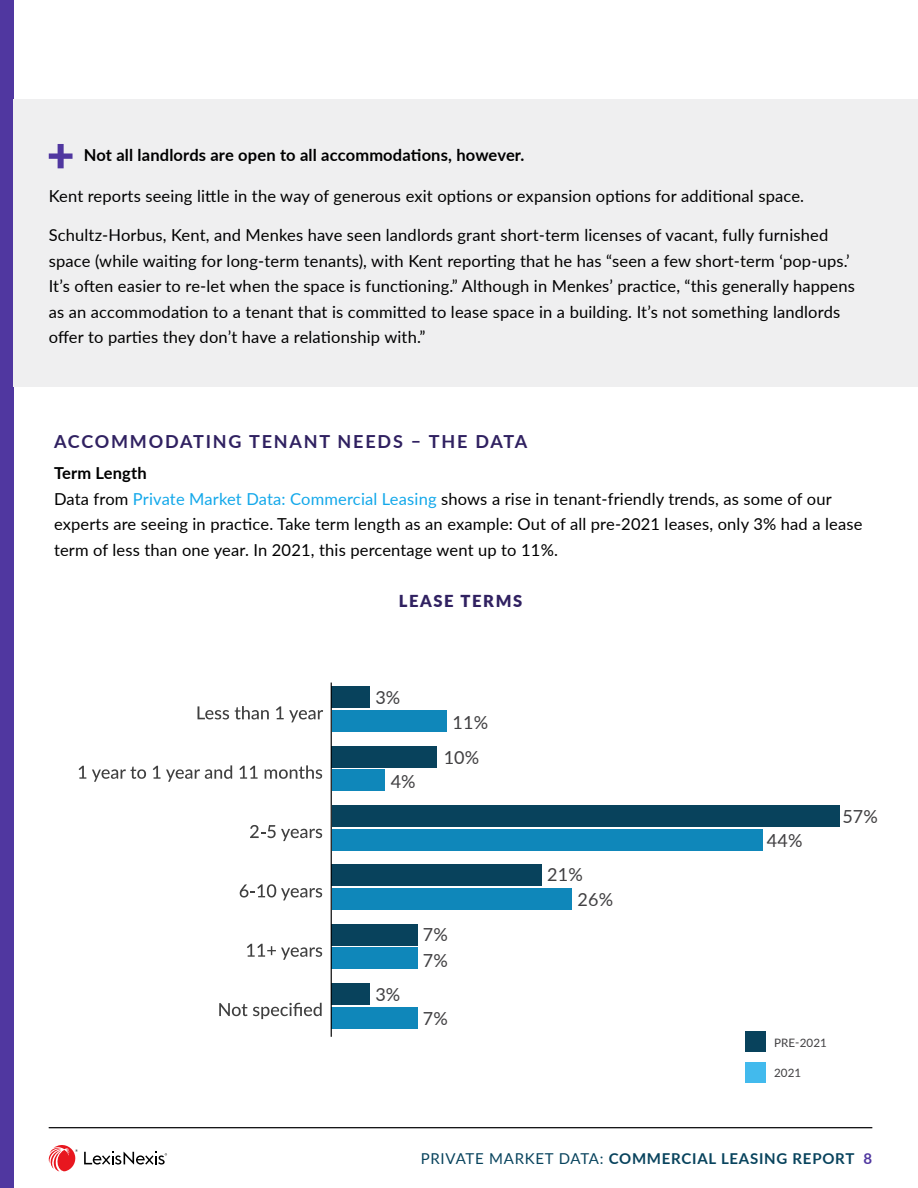
<style>
.page{position:relative;width:918px;height:1188px;background:#fff}
.page>*{position:absolute;margin:0;border:0;box-sizing:border-box;transform-origin:0 0}
.t1{font:700 18px "Lato";letter-spacing:.1em;color:#302161}
.t2{font:18px "Lato";letter-spacing:.01em;color:#414042}
.t3{font:16.5px/25.5px "Lato";letter-spacing:.01em;color:#000}
.t4{font:700 16.5px "Lato";letter-spacing:.01em;color:#000}
.t5{font:900 16.5px "Lato";letter-spacing:.1em;color:#302161}
.t6{font:700 15px "Lato";letter-spacing:.05em;color:#08435d}
.t7{font:11.55px "Lato";letter-spacing:.01em;color:#414042}
.s1{font-weight:700}
.s2{color:#13a8ea}
.s3{font-weight:400}
.s4{color:#5037a0}
</style>
<div class="page">
<div style="left:0;top:0;width:14px;height:1188px;background:#5037a0"></div>
<svg style="left:84px;top:1152px;width:83px;height:13px"></svg>
<svg style="left:48px;top:1145px;width:30px;height:27px"></svg>
<div style="left:14px;top:100px;width:904px;height:287px;background:#efeff0"></div>
<hr style="left:49px;top:1127px;width:823px;height:1px;background:#000">
<svg style="left:49px;top:144px;width:24px;height:24px"></svg>
<div style="left:745px;top:1032px;width:21px;height:20px;background:#08425c"></div>
<div style="left:745px;top:1062px;width:21px;height:20px;background:#42baed"></div>
<div style="left:332px;top:770px;width:52px;height:21px;background:#0f87ba"></div>
<div style="left:332px;top:829px;width:431px;height:21px;background:#0f87ba"></div>
<div style="left:332px;top:888px;width:239px;height:22px;background:#0f87ba"></div>
<div style="left:332px;top:948px;width:86px;height:21px;background:#0f87ba"></div>
<div style="left:332px;top:687px;width:38px;height:21px;background:#08425c"></div>
<div style="left:332px;top:710px;width:115px;height:21px;background:#0f87ba"></div>
<div style="left:332px;top:746px;width:105px;height:21px;background:#08425c"></div>
<div style="left:332px;top:805px;width:507px;height:22px;background:#08425c"></div>
<div style="left:332px;top:865px;width:210px;height:21px;background:#08425c"></div>
<div style="left:332px;top:924px;width:86px;height:21px;background:#08425c"></div>
<div style="left:332px;top:983px;width:38px;height:22px;background:#08425c"></div>
<div style="left:332px;top:1008px;width:86px;height:21px;background:#0f87ba"></div>
<svg style="left:219px;top:1003px;width:103px;height:16px"></svg>
<svg style="left:247px;top:944px;width:75px;height:16px"></svg>
<svg style="left:240px;top:884px;width:82px;height:16px"></svg>
<svg style="left:250px;top:825px;width:72px;height:16px"></svg>
<svg style="left:79px;top:766px;width:7px;height:13px"></svg>
<svg style="left:92px;top:767px;width:54px;height:15px"></svg>
<svg style="left:153px;top:765px;width:79px;height:17px"></svg>
<svg style="left:239px;top:766px;width:19px;height:13px"></svg>
<svg style="left:265px;top:765px;width:57px;height:14px"></svg>
<svg style="left:198px;top:706px;width:31px;height:13px"></svg>
<svg style="left:235px;top:706px;width:34px;height:13px"></svg>
<svg style="left:276px;top:706px;width:47px;height:16px"></svg>
<hr style="left:331px;top:683px;width:1px;height:354px;background:#000">
<p class="t4" style="left:84px;top:143px;width:442px">Not all landlords are open to all accommodations, however.</p>
<p class="t3" style="left:49px;top:183px;width:757px">Kent reports seeing little in the way of generous exit options or expansion options for additional space.</p>
<p class="t3" style="left:49px;top:222px;width:808px">Schultz-Horbus, Kent, and Menkes have seen landlords grant short-term licenses of vacant, fully furnished space (while waiting for long-term tenants), with Kent reporting that he has “seen a few short-term ‘pop-ups.’ It’s often easier to re-let when the space is functioning.” Although in Menkes’ practice, “this generally happens as an accommodation to a tenant that is committed to lease space in a building. It’s not something landlords offer to parties they don’t have a relationship with.”</p>
<p class="t1" style="left:54px;top:428px;width:475px">ACCOMMODATING TENANT NEEDS – THE DATA</p>
<p class="t3" style="left:54px;top:460px;width:810px"><span class="s1">Term Length<br></span>Data from <span class="s2">Private Market Data: Commercial Leasing</span> shows a rise in tenant-friendly trends, as some of our experts are seeing in practice. Take term length as an example: Out of all pre-2021 leases, only 3% had a lease term of less than one year. In 2021, this percentage went up to 11%.</p>
<p class="t5" style="left:399px;top:589px;width:125px">LEASE TERMS</p>
<p class="t2" style="left:375px;top:685px;width:27px">3%</p>
<p class="t2" style="left:391px;top:768px;width:27px">4%</p>
<p class="t2" style="left:453px;top:709px;width:37px">11%</p>
<p class="t2" style="left:444px;top:745px;width:37px">10%</p>
<p class="t2" style="left:375px;top:981px;width:27px">3%</p>
<p class="t2" style="left:423px;top:921px;width:27px">7%</p>
<p class="t2" style="left:423px;top:947px;width:27px">7%</p>
<p class="t2" style="left:423px;top:1006px;width:27px">7%</p>
<p class="t2" style="left:547px;top:862px;width:37px">21%</p>
<p class="t2" style="left:577px;top:886px;width:37px">26%</p>
<p class="t2" style="left:767px;top:828px;width:37px">44%</p>
<p class="t2" style="left:842px;top:804px;width:37px">57%</p>
<p class="t7" style="left:774px;top:1034px;width:54px">PRE-2021</p>
<p class="t7" style="left:774px;top:1064px;width:29px">2021</p>
<p class="t6" style="left:421px;top:1148px;width:453px"><span class="s3">PRIVATE MARKET DATA:</span> COMMERCIAL LEASING REPORT <span class="s4">8</span></p>
</div>
